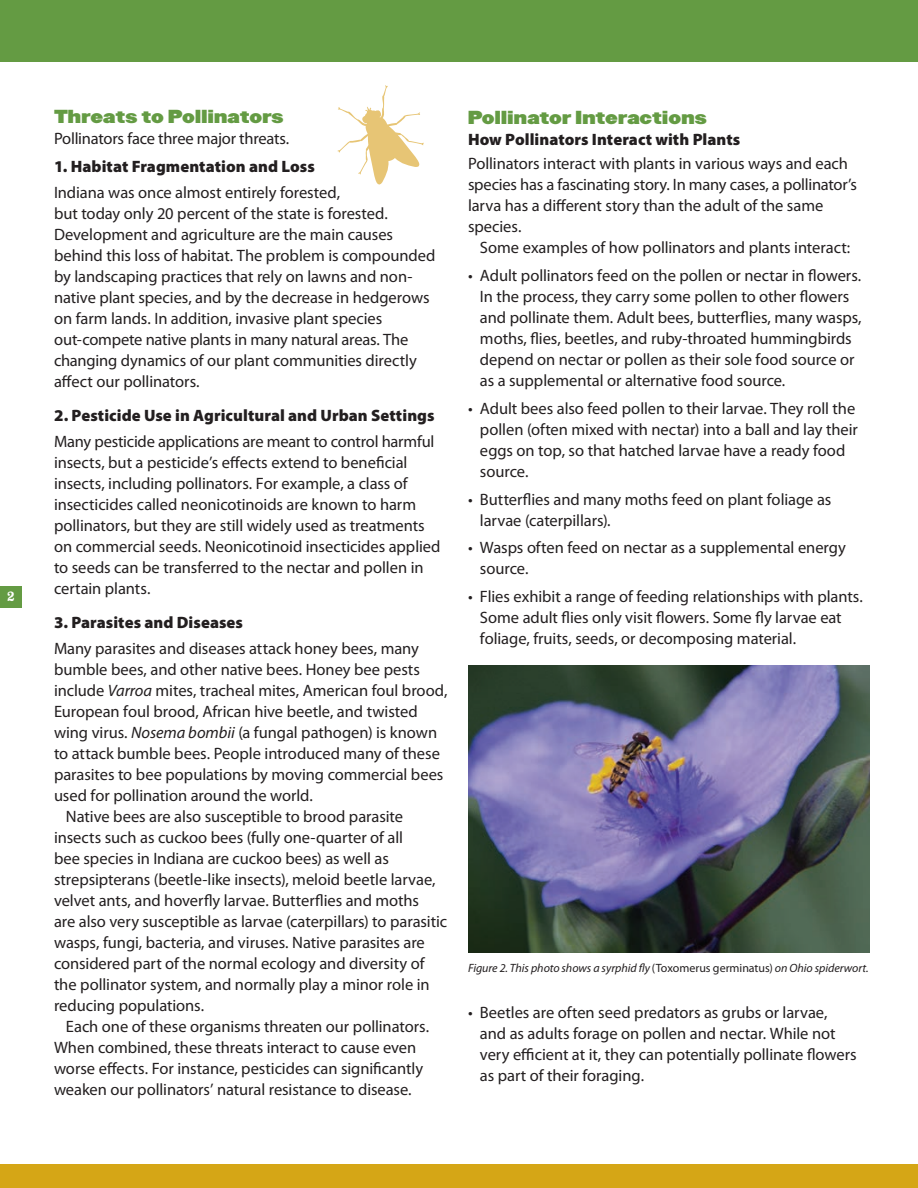
<style>
.page{position:relative;width:918px;height:1188px;background:#fff}
.page>*{position:absolute;margin:0;border:0;box-sizing:border-box;transform-origin:0 0}
.Body_Copy{font:16.5px/21px "Myriad Pro";letter-spacing:-.005em;color:#231f20}
.Body_9_12_P1{font:16.5px "Champion HTF Heavyweight";letter-spacing:.01em;color:#649b43}
.Body_9_12_P1-2{font:900 16.5px "Myriad Pro";letter-spacing:.005em;color:#231f20}
.t1{font:15px "Rosewood Std Fill";color:#fff;scale:1.1 1}
.Body_Copy-2{font:italic 12px "Myriad Pro";letter-spacing:-.005em;color:#231f20}
.s1{font-weight:900}
.s2{font-style:italic}
.s3{font-style:normal}
</style>
<div class="page">
<div style="left:0;top:586px;width:22px;height:22px;background:#649b43"></div>
<div style="left:0;top:0;width:918px;height:61px;background:#649b43"></div>
<div style="left:0;top:1164px;width:918px;height:24px;background:#d5a616"></div>
<img style="left:468px;top:666px;width:401px;height:286px">
<svg style="left:337px;top:85px;width:87px;height:100px"></svg>
<p class="t1" style="left:7px;top:588px;width:9px">2</p>
<p class="Body_9_12_P1" style="left:54px;top:105px;width:231px">Threats to Pollinators</p>
<p class="Body_Copy" style="left:54px;top:128px;width:237px">Pollinators face three major threats.</p>
<p class="Body_Copy" style="left:54px;top:154px;width:288px;line-height:25.5px"><span class="s1">1. Habitat Fragmentation and Loss<br></span>Indiana was once almost entirely forested,</p>
<p class="Body_Copy" style="left:54px;top:203px;width:383px">but today only 20 percent of the state is forested.<br>Development and agriculture are the main causes behind this loss of habitat. The problem is compounded by landscaping practices that rely on lawns and non&shy;native plant species, and by the decrease in hedgerows on farm lands. In addition, invasive plant species out-compete native plants in many natural areas. The changing dynamics of our plant communities directly affect our pollinators.</p>
<p class="Body_Copy" style="left:54px;top:403px;width:382px;line-height:25.5px"><span class="s1">2. Pesticide Use in Agricultural and Urban Settings<br></span>Many pesticide applications are meant to control harmful</p>
<p class="Body_Copy" style="left:54px;top:452px;width:388px">insects, but a pesticide’s effects extend to beneficial insects, including pollinators. For example, a class of insecticides called neonicotinoids are known to harm pollinators, but they are still widely used as treatments on commercial seeds. Neonicotinoid insecticides applied to seeds can be transferred to the nectar and pollen in certain plants.</p>
<p class="Body_Copy" style="left:54px;top:610px;width:366px;line-height:25.5px"><span class="s1">3. Parasites and Diseases<br></span>Many parasites and diseases attack honey bees, many</p>
<p class="Body_Copy" style="left:54px;top:659px;width:368px">bumble bees, and other native bees. Honey bee pests</p>
<p class="Body_Copy" style="left:54px;top:680px;width:395px">include <span class="s2">Varroa</span> mites, tracheal mites, American foul brood,</p>
<p class="Body_Copy" style="left:54px;top:701px;width:365px">European foul brood, African hive beetle, and twisted</p>
<p class="Body_Copy" style="left:54px;top:722px;width:385px">wing virus. <span class="s2">Nosema bombii</span> (a fungal pathogen) is known</p>
<p class="Body_Copy" style="left:54px;top:743px;width:387px">to attack bumble bees. People introduced many of these</p>
<p class="Body_Copy" style="left:54px;top:764px;width:391px">parasites to bee populations by moving commercial bees</p>
<p class="Body_Copy" style="left:54px;top:785px;width:261px">used for pollination around the world.</p>
<p class="Body_Copy" style="left:66px;top:806px;width:339px">Native bees are also susceptible to brood parasite</p>
<p class="Body_Copy" style="left:54px;top:827px;width:351px">insects such as cuckoo bees (fully one-quarter of all</p>
<p class="Body_Copy" style="left:54px;top:848px;width:336px">bee species in Indiana are cuckoo bees) as well as</p>
<p class="Body_Copy" style="left:54px;top:869px;width:383px">strepsipterans (beetle-like insects), meloid beetle larvae,</p>
<p class="Body_Copy" style="left:54px;top:890px;width:367px">velvet ants, and hoverfly larvae. Butterflies and moths</p>
<p class="Body_Copy" style="left:54px;top:911px;width:395px">are also very susceptible as larvae (caterpillars) to parasitic</p>
<p class="Body_Copy" style="left:54px;top:932px;width:372px">wasps, fungi, bacteria, and viruses. Native parasites are</p>
<p class="Body_Copy" style="left:54px;top:953px;width:372px">considered part of the normal ecology and diversity of</p>
<p class="Body_Copy" style="left:54px;top:974px;width:377px">the pollinator system, and normally play a minor role in</p>
<p class="Body_Copy" style="left:54px;top:995px;width:152px">reducing populations.</p>
<p class="Body_Copy" style="left:66px;top:1016px;width:365px">Each one of these organisms threaten our pollinators.</p>
<p class="Body_Copy" style="left:54px;top:1037px;width:364px">When combined, these threats interact to cause even</p>
<p class="Body_Copy" style="left:54px;top:1058px;width:371px">worse effects. For instance, pesticides can significantly</p>
<p class="Body_Copy" style="left:54px;top:1079px;width:359px">weaken our pollinators’ natural resistance to disease.</p>
<p class="Body_9_12_P1" style="left:468px;top:107px;width:240px">Pollinator Interactions</p>
<p class="Body_9_12_P1-2" style="left:468px;top:129px;width:274px">How Pollinators Interact with Plants</p>
<p class="Body_Copy" style="left:468px;top:153px;width:381px">Pollinators interact with plants in various ways and each</p>
<p class="Body_Copy" style="left:468px;top:174px;width:391px">species has a fascinating story. In many cases, a pollinator’s</p>
<p class="Body_Copy" style="left:468px;top:195px;width:357px">larva has a different story than the adult of the same</p>
<p class="Body_Copy" style="left:468px;top:216px;width:55px">species.</p>
<p class="Body_Copy" style="left:480px;top:237px;width:372px">Some examples of how pollinators and plants interact:</p>
<p class="Body_Copy" style="left:480px;top:265px;width:383px;text-indent:-12px">• Adult pollinators feed on the pollen or nectar in flowers.<br>In the process, they carry some pollen to other flowers and pollinate them. Adult bees, butterflies, many wasps, moths, flies, beetles, and ruby-throated hummingbirds depend on nectar or pollen as their sole food source or as a supplemental or alternative food source.</p>
<p class="Body_Copy" style="left:480px;top:398px;width:379px;text-indent:-12px">• Adult bees also feed pollen to their larvae. They roll the pollen (often mixed with nectar) into a ball and lay their eggs on top, so that hatched larvae have a ready food source.</p>
<p class="Body_Copy" style="left:480px;top:488px;width:353px;text-indent:-12px">• Butterflies and many moths feed on plant foliage as larvae (caterpillars).</p>
<p class="Body_Copy" style="left:480px;top:537px;width:367px;text-indent:-12px">• Wasps often feed on nectar as a supplemental energy source.</p>
<p class="Body_Copy" style="left:480px;top:586px;width:384px;text-indent:-12px">• Flies exhibit a range of feeding relationships with plants.<br>Some adult flies only visit flowers. Some fly larvae eat foliage, fruits, seeds, or decomposing material.</p>
<p class="Body_Copy-2" style="left:468px;top:960px;width:402px">Figure 2. This photo shows a syrphid fly <span class="s3">(Toxomerus germinatus)</span> on Ohio spiderwort.</p>
<p class="Body_Copy" style="left:480px;top:1002px;width:378px;text-indent:-12px">• Beetles are often seed predators as grubs or larvae, and as adults forage on pollen and nectar. While not very efficient at it, they can potentially pollinate flowers as part of their foraging.</p>
</div>
